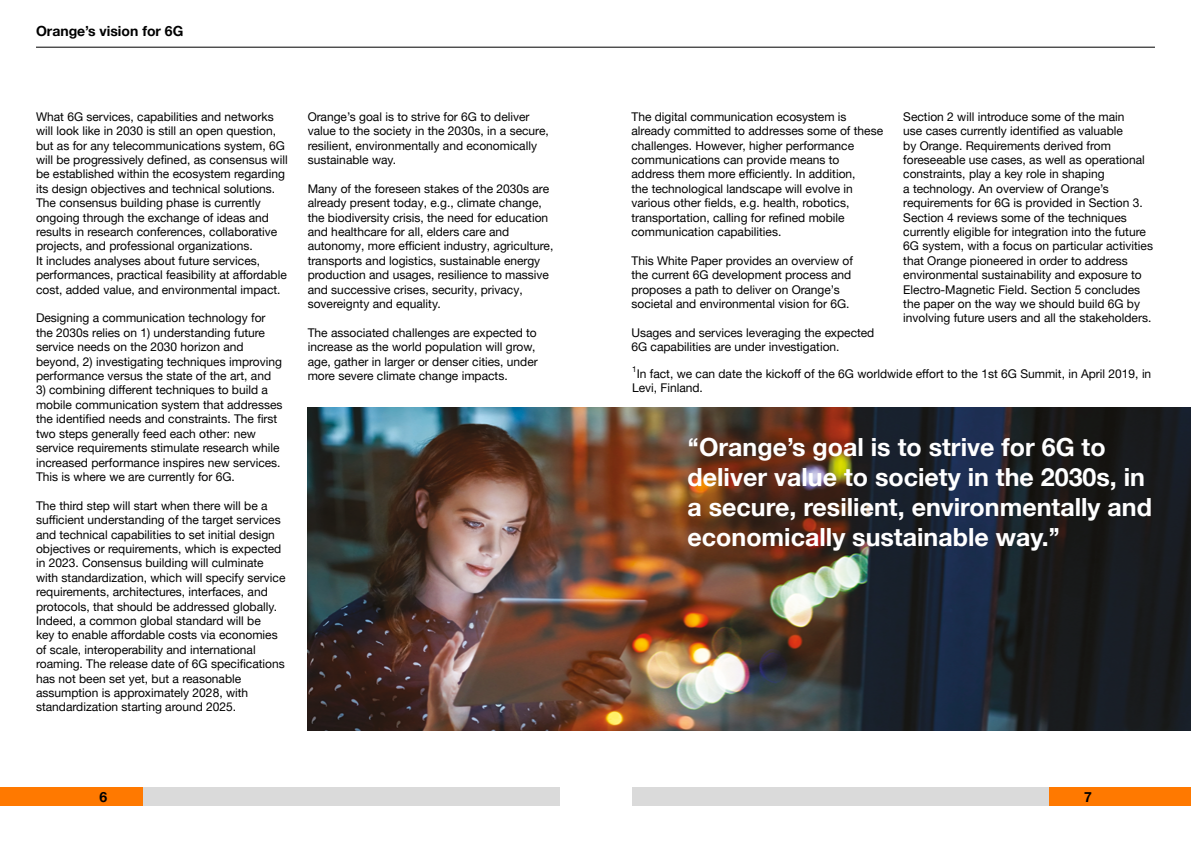
<style>
.page{position:relative;width:1191px;height:842px;background:#fff}
.page>*{position:absolute;margin:0;border:0;box-sizing:border-box;transform-origin:0 0}
.t1{font:700 25px/30px "Helvetica Neue";color:#fff}
.t2{font:700 14px "Helvetica Neue";color:#000}
.t3{font:12px/14.4px "Helvetica Neue";color:#000}
.t4{font:8px "Helvetica Neue LT Arabic";color:#000}
</style>
<div class="page">
<div style="left:0;top:787px;width:143px;height:19px;background:#ff7900"></div>
<div style="left:1048px;top:788px;width:143px;height:18px;background:#ff7900"></div>
<div style="left:143px;top:787px;width:416px;height:19px;background:#dadada"></div>
<div style="left:632px;top:788px;width:416px;height:18px;background:#dadada"></div>
<hr style="left:36px;top:47px;width:1119px;height:1px;background:#000">
<img style="left:308px;top:407px;width:883px;height:323px">
<p class="t2" style="left:36px;top:20px;width:149px">Orange’s vision for 6G</p>
<p class="t3" style="left:36px;top:109px;width:253px">What 6G services, capabilities and networks will look like in 2030 is still an open question, but as for any telecommunications system, 6G will be progressively defined, as consensus will be established within the ecosystem regarding its design objectives and technical solutions.<br>The consensus building phase is currently ongoing through the exchange of ideas and results in research conferences, collaborative projects, and professional organizations.<br>It includes analyses about future services, performances, practical feasibility at affordable cost, added value, and environmental impact.</p>
<p class="t3" style="left:36px;top:311px;width:247px">Designing a communication technology for the 2030s relies on 1) understanding future service needs on the 2030 horizon and beyond, 2) investigating techniques improving performance versus the state of the art, and</p>
<p class="t3" style="left:36px;top:383px;width:248px">3) combining different techniques to build a mobile communication system that addresses the identified needs and constraints. The first two steps generally feed each other: new service requirements stimulate research while increased performance inspires new services.<br>This is where we are currently for 6G.</p>
<p class="t3" style="left:36px;top:498px;width:251px">The third step will start when there will be a sufficient understanding of the target services and technical capabilities to set initial design objectives or requirements, which is expected in 2023. Consensus building will culminate with standardization, which will specify service requirements, architectures, interfaces, and protocols, that should be addressed globally.<br>Indeed, a common global standard will be<br>key to enable affordable costs via economies of scale, interoperability and international roaming. The release date of 6G specifications has not been set yet, but a reasonable assumption is approximately 2028, with standardization starting around 2025.</p>
<p class="t3" style="left:308px;top:109px;width:243px">Orange’s goal is to strive for 6G to deliver value to the society in the 2030s, in a secure, resilient, environmentally and economically sustainable way.</p>
<p class="t3" style="left:308px;top:181px;width:247px">Many of the foreseen stakes of the 2030s are already present today, e.g., climate change, the biodiversity crisis, the need for education and healthcare for all, elders care and autonomy, more efficient industry, agriculture, transports and logistics, sustainable energy production and usages, resilience to massive and successive crises, security, privacy, sovereignty and equality.</p>
<p class="t3" style="left:308px;top:325px;width:232px">The associated challenges are expected to increase as the world population will grow, age, gather in larger or denser cities, under more severe climate change impacts.</p>
<p class="t3" style="left:631px;top:109px;width:253px">The digital communication ecosystem is already committed to addresses some of these challenges. However, higher performance communications can provide means to address them more efficiently. In addition,<br>the technological landscape will evolve in various other fields, e.g. health, robotics, transportation, calling for refined mobile communication capabilities.</p>
<p class="t3" style="left:631px;top:253px;width:223px">This White Paper provides an overview of the current 6G development process and proposes a path to deliver on Orange’s societal and environmental vision for 6G.</p>
<p class="t3" style="left:631px;top:325px;width:244px">Usages and services leveraging the expected<br>6G capabilities are under investigation.</p>
<p class="t3" style="left:903px;top:109px;width:243px">Section 2 will introduce some of the main use cases currently identified as valuable<br>by Orange. Requirements derived from foreseeable use cases, as well as operational constraints, play a key role in shaping<br>a technology. An overview of Orange’s requirements for 6G is provided in Section 3.</p>
<p class="t3" style="left:903px;top:210px;width:251px">Section 4 reviews some of the techniques currently eligible for integration into the future 6G system, with a focus on particular activities that Orange pioneered in order to address environmental sustainability and exposure to Electro-Magnetic Field. Section 5 concludes the paper on the way we should build 6G by involving future users and all the stakeholders.</p>
<p class="t4" style="left:632px;top:365px;width:6px">1</p>
<p class="t3" style="left:632px;top:366px;width:520px;text-indent:4px">In fact, we can date the kickoff of the 6G worldwide effort to the 1st 6G Summit, in April 2019, in<br>Levi, Finland.</p>
<p class="t1" style="left:687px;top:432px;width:466px">‘‘Orange’s goal is to strive for 6G to deliver value to society in the 2030s, in a secure, resilient, environmentally and economically sustainable way.’’</p>
<p class="t2" style="left:99px;top:786px;width:9px">6</p>
<p class="t2" style="left:1084px;top:786px;width:9px">7</p>
</div>
